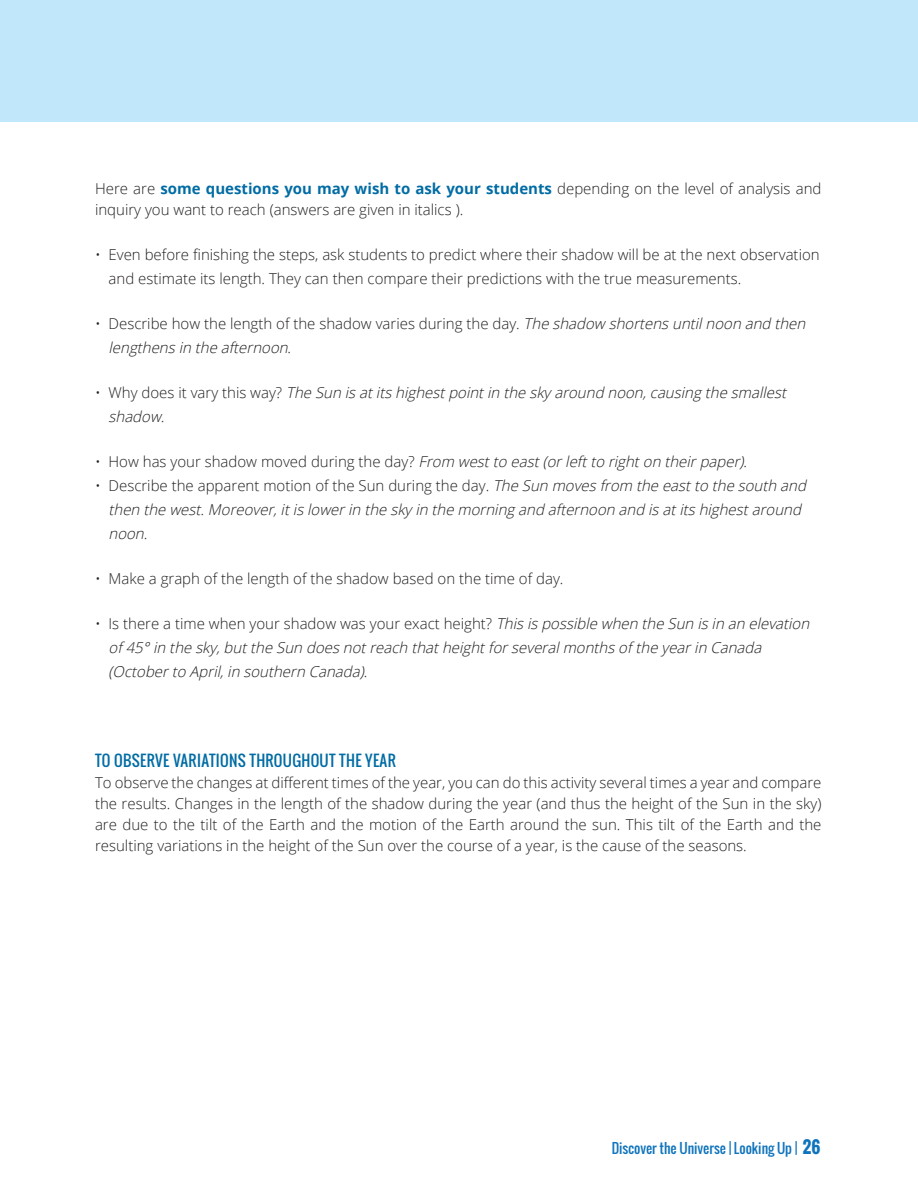
<style>
.page{position:relative;width:918px;height:1188px;background:#fff}
.page>*{position:absolute;margin:0;border:0;box-sizing:border-box;transform-origin:0 0}
.t1{font:300 15px/21px "Open Sans";color:#231f20}
.t2{font:italic 300 15px/24px "Open Sans";color:#231f20}
.t3{font:15px "Oswald";letter-spacing:.02em;color:#006ca4}
.t4{font:13.5px "Oswald";color:#1074bc}
.s1{font-weight:700;color:#006ca4}
.s2{font-style:normal}
.s3{font-weight:700;font-size:16.5px}
</style>
<div class="page">
<div style="left:0;top:0;width:918px;height:122px;background:#c0e7fa"></div>
<p class="t1" style="left:95px;top:178px;width:728px">Here are <span class="s1">some questions you may wish to ask your students</span> depending on the level of analysis and inquiry you want to reach (answers are given in italics ).</p>
<p class="t1" style="left:109px;top:243px;width:713px;line-height:24px;text-indent:-14px">• Even before finishing the steps, ask students to predict where their shadow will be at the next observation and estimate its length. They can then compare their predictions with the true measurements.</p>
<p class="t2" style="left:109px;top:312px;width:703px;text-indent:-13px"><span class="s2">• Describe how the length of the shadow varies during the day.</span> The shadow shortensuntilnoon and then lengthensin the afternoon<span class="s2">.</span></p>
<p class="t2" style="left:109px;top:381px;width:683px;text-indent:-13px"><span class="s2">• W h y d o e s i t v a ry t h i s w a y?</span> The Sun isatitshighestpointin the sky around noon,causing the smallest shadow.</p>
<p class="t2" style="left:95px;top:450px;width:654px"><span class="s2">• H o w h a s yo u r s h a d o w m ove d d u r i n g t h e d a y?</span> From westto east(orleftto righton theirpaper)<span class="s2">.</span></p>
<p class="t2" style="left:109px;top:474px;width:703px;text-indent:-14px"><span class="s2">• Describe the apparent motion of the Sun during the day.</span> The Sun movesfrom the eastto the south and then the west.Moreover,itislowerin the sky in the morning and afternoon and isatitshighestaround noon.</p>
<p class="t1" style="left:95px;top:568px;width:470px">• Make a graph of the length of the shadow based on the time of day.</p>
<p class="t2" style="left:109px;top:612px;width:706px;text-indent:-14px"><span class="s2">• Is there a time when your shadow was your exact height?</span> Thisispossible when the Sun isin an elevation of 45°in the sky,butthe Sun doesnotreach thatheightforseveralmonthsof the yearin Canada (Octoberto April,in southern Canada)<span class="s2">.</span></p>
<p class="t3" style="left:95px;top:750px;width:302px">TO OBSERVE VARIATIONS THROUGHOUT THE YEAR</p>
<p class="t1" style="left:95px;top:772px;width:728px;text-align:justify">To observe the changes at different times of the year, you can do this activity several times a year and compare the results. Changes in the length of the shadow during the year (and thus the height of the Sun in the sky) are due to the tilt of the Earth and the motion of the Earth around the sun. This tilt of the Earth and the resulting variations in the height of the Sun over the course of a year, is the cause of the seasons.</p>
<p class="t4" style="left:612px;top:1138px;width:210px">Discover the Universe | Looking Up | <span class="s3">26</span></p>
</div>
